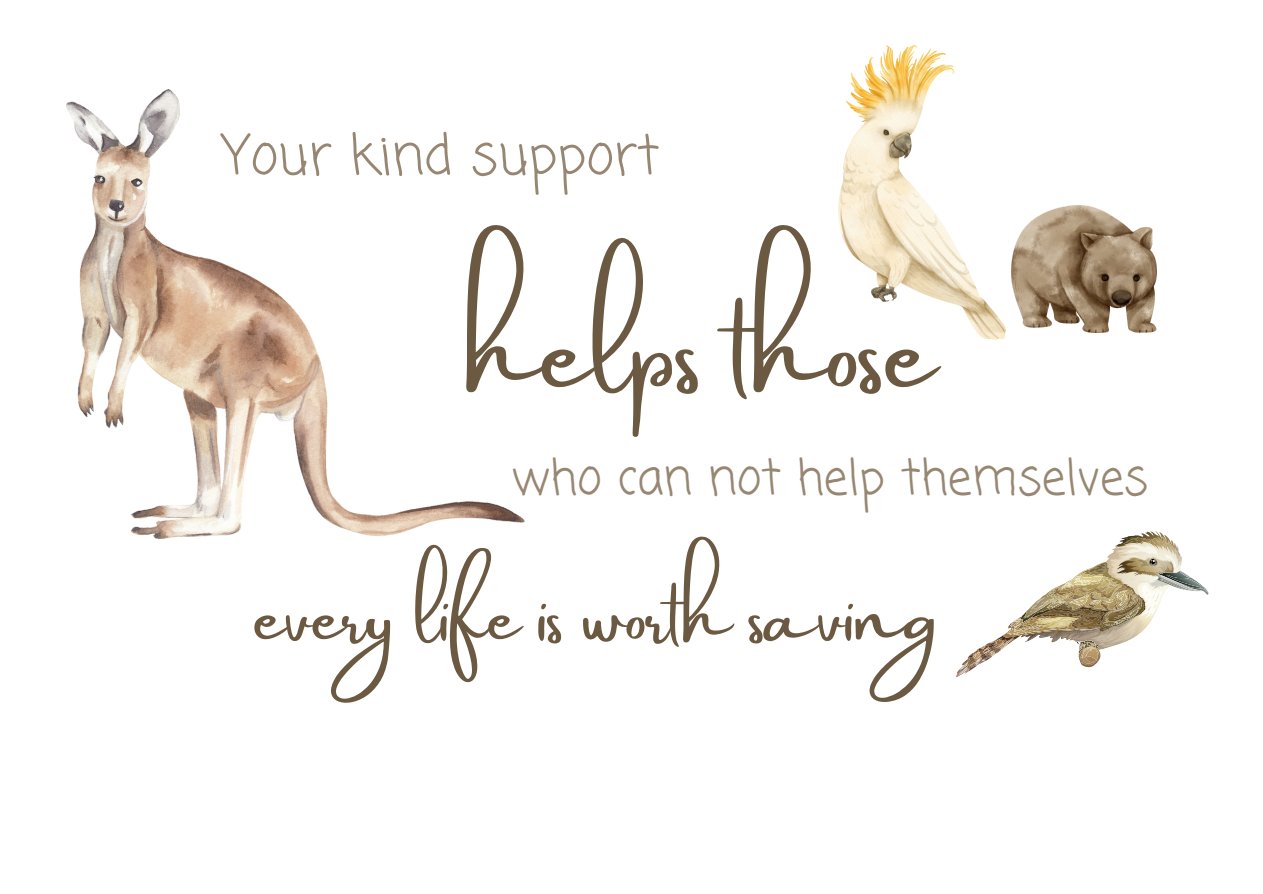
<style>
.page{position:relative;width:1263px;height:894px;background:#fff}
.page>*{position:absolute;margin:0;border:0;box-sizing:border-box;transform-origin:0 0}
.t1{font:118.5px "Amsterdam Two";color:#6b5942}
.t2{font:75px "Amsterdam Two";color:#6b5942}
.t3{font:54px "Coming Soon";color:#978772}
.t4{font:48px "Coming Soon";color:#978772}
</style>
<div class="page">
<img style="left:838px;top:46px;width:168px;height:293px">
<img style="left:67px;top:89px;width:457px;height:449px">
<svg style="left:956px;top:531px;width:252px;height:146px"></svg>
<img style="left:1012px;top:205px;width:145px;height:127px">
<p class="t3" style="left:222px;top:118px;width:438px">Your kind support</p>
<p class="t1" style="left:466px;top:284px;width:470px">helps those</p>
<p class="t4" style="left:511px;top:445px;width:638px">who can not help themselves</p>
<p class="t2" style="left:255px;top:574px;width:685px">every life is worth saving</p>
</div>
